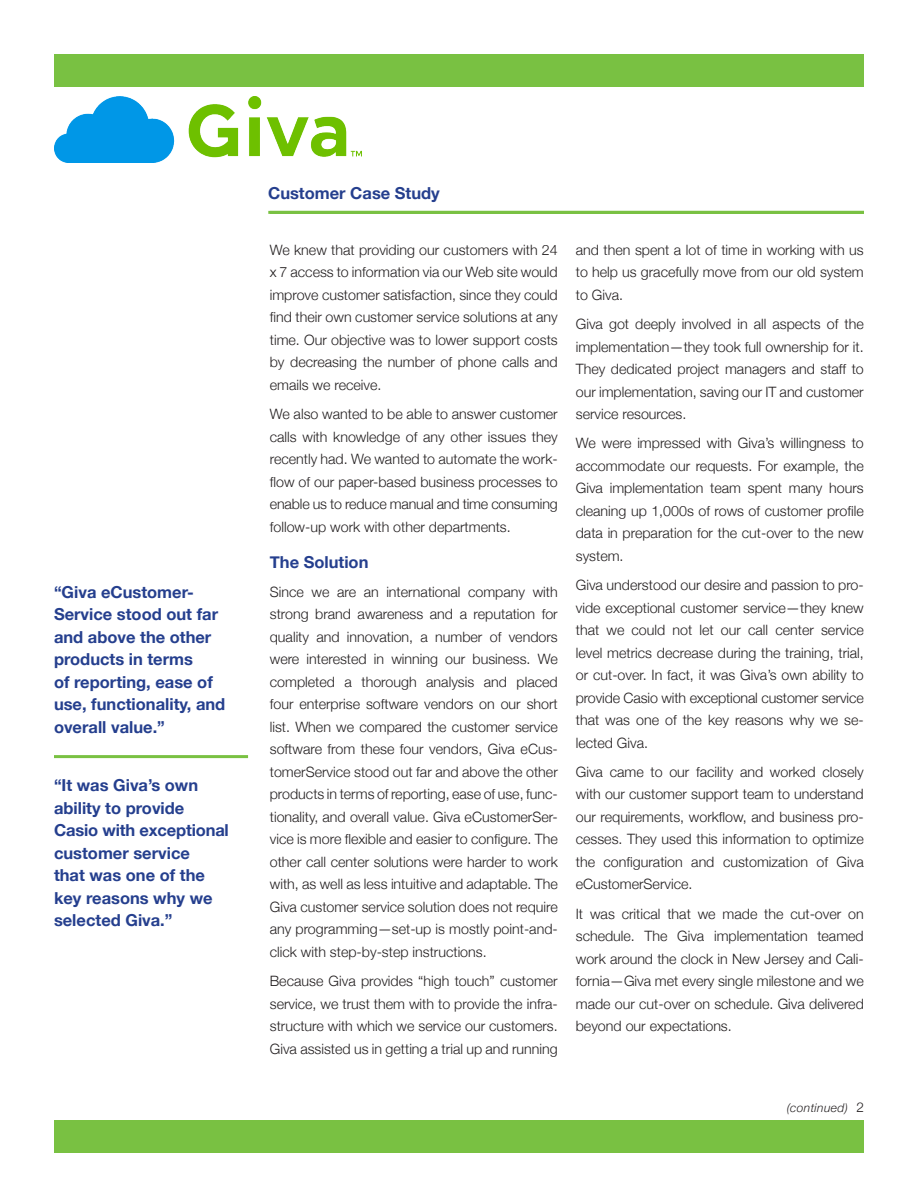
<style>
.page{position:relative;width:918px;height:1188px;background:#fff}
.page>*{position:absolute;margin:0;border:0;box-sizing:border-box;transform-origin:0 0}
.t1{font:700 16.5px/22.5px "Helvetica Neue";color:#253f8e}
.t2{font:300 14.25px/22.5px "Helvetica Neue";color:#231f20;text-align:justify}
.t3{font:italic 300 12px "Helvetica Neue";letter-spacing:.03em;color:#231f20}
.s1{font-style:normal;font-size:13.5px}
</style>
<div class="page">
<hr style="left:54px;top:755px;width:194px;height:3px;background:#79c142">
<div style="left:54px;top:54px;width:810px;height:33px;background:#79c142"></div>
<hr style="left:268px;top:211px;width:596px;height:3px;background:#79c142">
<div style="left:54px;top:1120px;width:810px;height:33px;background:#79c142"></div>
<img style="left:54px;top:97px;width:307px;height:66px">
<p class="t1" style="left:54px;top:580px;width:173px">“Giva eCustomer-<br>Service stood out far and above the other products in terms<br>of reporting, ease of use, functionality, and overall value.”</p>
<p class="t1" style="left:54px;top:774px;width:176px">“It was Giva’s own ability to provide<br>Casio with exceptional customer service<br>that was one of the key reasons why we selected Giva.”</p>
<p class="t1" style="left:268px;top:182px;width:173px">Customer Case Study</p>
<p class="t2" style="left:270px;top:238px;width:290px">We knew that providing our customers with 24 x 7 access to information via our Web site would improve customer satisfaction, since they could find their own customer service solutions at any time. Our objective was to lower support costs by decreasing the number of phone calls and emails we receive.</p>
<p class="t2" style="left:270px;top:402px;width:290px">We also wanted to be able to answer customer calls with knowledge of any other issues they recently had. We wanted to automate the work&shy;flow of our paper-based business processes to enable us to reduce manual and time consuming follow-up work with other departments.</p>
<p class="t1" style="left:270px;top:550px;width:100px">The Solution</p>
<p class="t2" style="left:270px;top:580px;width:290px">Since we are an international company with strong brand awareness and a reputation for quality and innovation, a number of vendors were interested in winning our business. We completed a thorough analysis and placed four enterprise software vendors on our short list. When we compared the customer service software from these four vendors, Giva eCus&shy;tomerService stood out far and above the other products in terms of reporting, ease of use, func&shy;tionality, and overall value. Giva eCustomerSer&shy;vice is more flexible and easier to configure. The other call center solutions were harder to work with, as well as less intuitive and adaptable. The Giva customer service solution does not require any programming—set-up is mostly point-and&shy;click with step-by-step instructions.</p>
<p class="t2" style="left:270px;top:969px;width:290px">Because Giva provides “high touch” customer service, we trust them with to provide the infra&shy;structure with which we service our customers.<br>Giva assisted us in getting a trial up and running</p>
<p class="t2" style="left:576px;top:238px;width:290px">and then spent a lot of time in working with us to help us gracefully move from our old system to Giva.</p>
<p class="t2" style="left:576px;top:312px;width:290px">Giva got deeply involved in all aspects of the implementation—they took full ownership for it.<br>They dedicated project managers and staff to our implementation, saving our IT and customer service resources.</p>
<p class="t2" style="left:576px;top:432px;width:290px">We were impressed with Giva’s willingness to accommodate our requests. For example, the Giva implementation team spent many hours cleaning up 1,000s of rows of customer profile data in preparation for the cut-over to the new system.</p>
<p class="t2" style="left:576px;top:573px;width:290px">Giva understood our desire and passion to pro&shy;vide exceptional customer service—they knew that we could not let our call center service level metrics decrease during the training, trial, or cut-over. In fact, it was Giva’s own ability to provide Casio with exceptional customer service that was one of the key reasons why we se&shy;lected Giva.</p>
<p class="t2" style="left:576px;top:760px;width:290px">Giva came to our facility and worked closely with our customer support team to understand our requirements, workflow, and business pro&shy;cesses. They used this information to optimize the configuration and customization of Giva eCustomerService.</p>
<p class="t2" style="left:576px;top:902px;width:290px">It was critical that we made the cut-over on schedule. The Giva implementation teamed work around the clock in New Jersey and Cali&shy;fornia—Giva met every single milestone and we made our cut-over on schedule. Giva delivered beyond our expectations.</p>
<p class="t3" style="left:787px;top:1100px;width:79px">(continued) <span class="s1">2</span></p>
</div>
